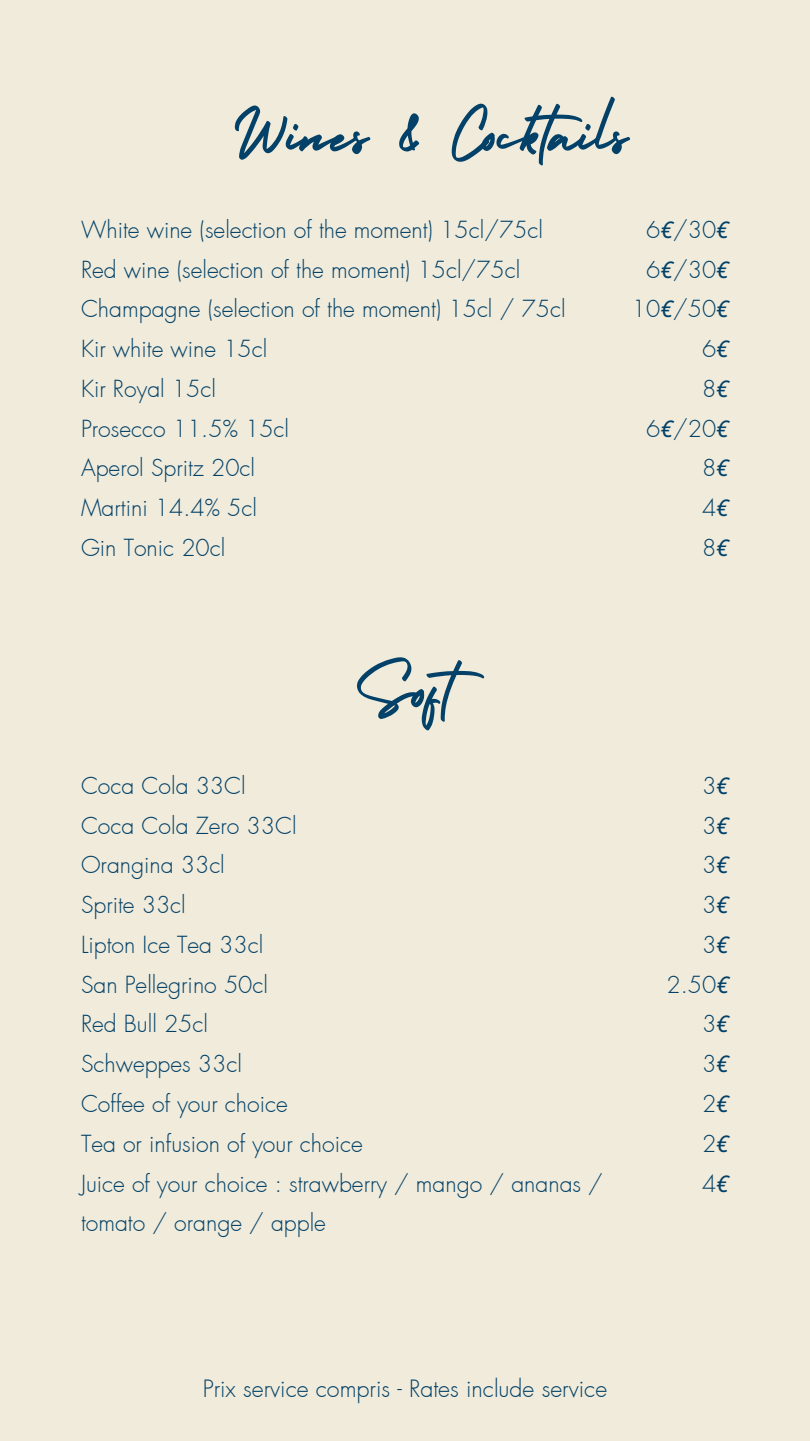
<style>
.page{position:relative;width:810px;height:1441px;background:#fff}
.page>*{position:absolute;margin:0;border:0;box-sizing:border-box;transform-origin:0 0}
.t1{font:75px "Holiday";color:#034168}
.t2{font:300 23.3px "Futura";color:#034168}
.t3{font:300 23px/39.8px "Futura";color:#034168}
.s1{font-family:"Noto Sans";font-weight:400;font-style:italic}
</style>
<div class="page">
<div style="left:0;top:0;width:810px;height:1440px;background:#f0ebdb"></div>
<h1 class="t1" style="left:233px;top:76px;width:397px">Wines &amp; Cocktails</h1>
<p class="t3" style="left:81px;top:211px;width:486px">White wine (selection of the moment) 15cl/75cl<br>Red wine (selection of the moment) 15cl/75cl<br>Champagne (selection of the moment) 15cl / 75cl<br>Kir white wine 15cl<br>Kir Royal 15cl<br>Prosecco 11.5% 15cl<br>Aperol Spritz 20cl<br>Martini 14.4% 5cl<br>Gin Tonic 20cl</p>
<h1 class="t1" style="left:355px;top:632px;width:149px">Soft</h1>
<p class="t3" style="left:632px;top:211px;width:99px;text-align:right">6<span class="s1">€</span>/30<span class="s1">€<br></span>6<span class="s1">€</span>/30<span class="s1">€<br></span>10<span class="s1">€</span>/50<span class="s1">€<br></span>6<span class="s1">€<br></span>8<span class="s1">€<br></span>6<span class="s1">€</span>/20<span class="s1">€<br></span>8<span class="s1">€<br></span>4<span class="s1">€<br></span>8<span class="s1">€</span></p>
<p class="t3" style="left:81px;top:767px;width:524px">Coca Cola 33Cl<br>Coca Cola Zero 33Cl<br>Orangina 33cl<br>Sprite 33cl<br>Lipton Ice Tea 33cl<br>San Pellegrino 50cl<br>Red Bull 25cl<br>Schweppes 33cl<br>Coffee of your choice<br>Tea or infusion of your choice<br>Juice of your choice : strawberry / mango / ananas / tomato / orange / apple</p>
<p class="t3" style="left:666px;top:767px;width:64px;text-align:right">3<span class="s1">€<br></span>3<span class="s1">€<br></span>3<span class="s1">€<br></span>3<span class="s1">€<br></span>3<span class="s1">€<br></span>2.50<span class="s1">€<br></span>3<span class="s1">€<br></span>3<span class="s1">€<br></span>2<span class="s1">€<br></span>2<span class="s1">€<br></span>4<span class="s1">€</span></p>
<p class="t2" style="left:203px;top:1376px;width:406px">Prix service compris - Rates include service</p>
</div>
